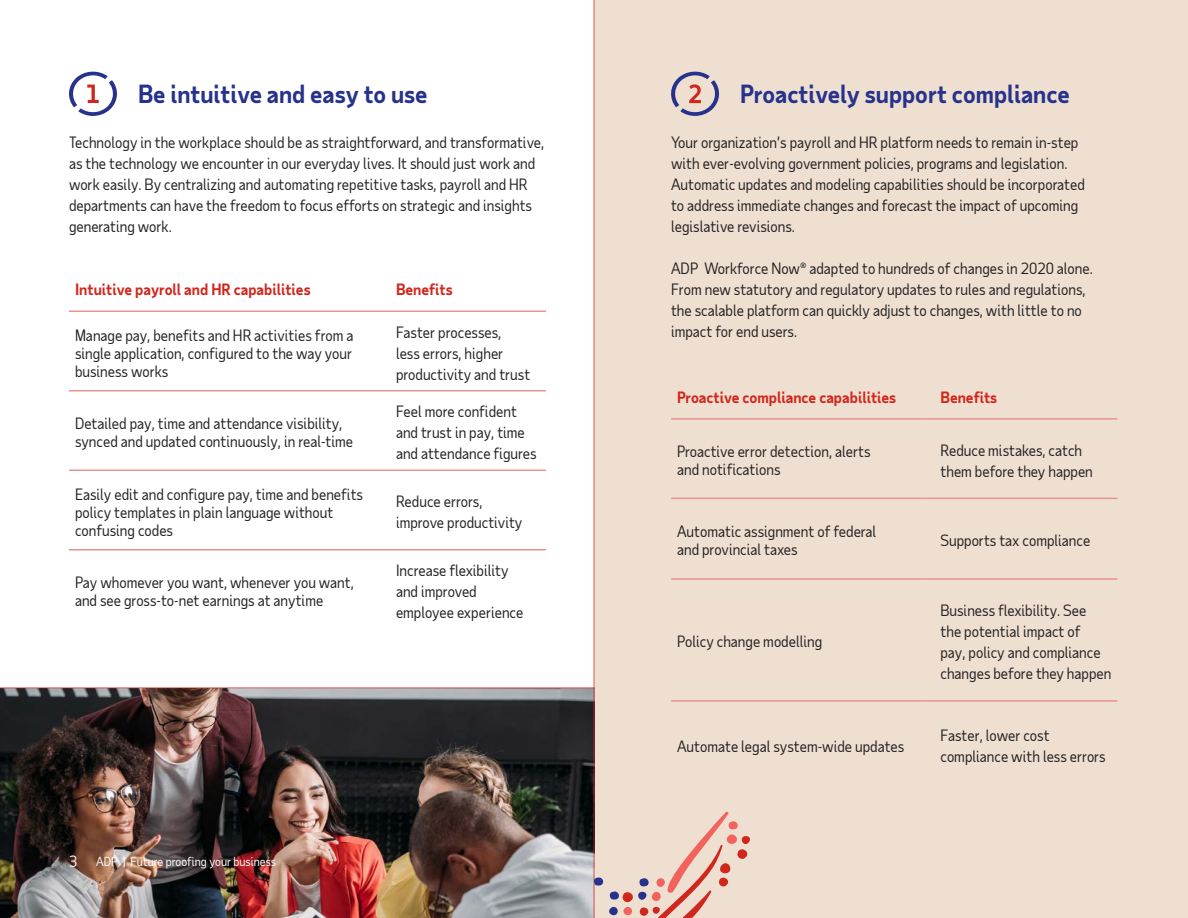
<style>
.page{position:relative;width:1188px;height:918px;background:#fff}
.page>*{position:absolute;margin:0;border:0;box-sizing:border-box;transform-origin:0 0}
.First-level_heading{font:700 24px "Taub Sans";color:#26328c}
.Body{font:15px/21px "Taub Sans";color:#222}
.t1{font:700 15px "Taub Sans";color:#d0271d}
.Body-2{font:15px "Taub Sans";color:#fff}
.Body-3{font:12px "Taub Sans";color:#fff}
</style>
<div class="page">
<div style="left:595px;top:0;width:593px;height:918px;background:#efdfd1"></div>
<img style="left:0;top:688px;width:593px;height:230px">
<hr style="left:593px;top:0;width:2px;height:918px;background:#d0271d">
<hr style="left:0;top:687px;width:595px;height:1px;background:#d0271d">
<hr style="left:69px;top:310px;width:309px;height:2px;background:#e8938e">
<hr style="left:378px;top:310px;width:168px;height:2px;background:#e8938e">
<hr style="left:69px;top:390px;width:309px;height:2px;background:#e8938e">
<hr style="left:378px;top:390px;width:168px;height:2px;background:#e8938e">
<hr style="left:69px;top:470px;width:309px;height:1px;background:#e8938e">
<hr style="left:378px;top:470px;width:168px;height:1px;background:#e8938e">
<hr style="left:69px;top:549px;width:309px;height:1px;background:#e8938e">
<hr style="left:378px;top:549px;width:168px;height:1px;background:#e8938e">
<hr style="left:671px;top:418px;width:251px;height:2px;background:#e8938e">
<hr style="left:922px;top:418px;width:196px;height:2px;background:#e8938e">
<hr style="left:671px;top:498px;width:251px;height:1px;background:#e8938e">
<hr style="left:922px;top:498px;width:196px;height:1px;background:#e8938e">
<hr style="left:671px;top:578px;width:251px;height:2px;background:#e8938e">
<hr style="left:922px;top:578px;width:196px;height:2px;background:#e8938e">
<hr style="left:671px;top:700px;width:251px;height:2px;background:#e8938e">
<hr style="left:922px;top:700px;width:196px;height:2px;background:#e8938e">
<svg style="left:69px;top:71px;width:48px;height:45px"></svg>
<svg style="left:671px;top:71px;width:49px;height:45px"></svg>
<div style="left:623px;top:892px;width:10px;height:10px;background:#d0271d;border-radius:5px"></div>
<svg style="left:593px;top:877px;width:10px;height:10px"></svg>
<svg style="left:609px;top:891px;width:10px;height:9px"></svg>
<div style="left:609px;top:907px;width:9px;height:8px;background:#26328c;border-radius:4px"></div>
<div style="left:623px;top:907px;width:9px;height:8px;background:#f2635d;border-radius:4px"></div>
<svg style="left:628px;top:811px;width:122px;height:107px"></svg>
<p class="First-level_heading" style="left:138px;top:78px;width:291px">Be intuitive and easy to use</p>
<p class="Body" style="left:69px;top:132px;width:477px">Technology in the workplace should be as straightforward, and transformative, as the technology we encounter in our everyday lives. It should just work and work easily. By centralizing and automating repetitive tasks, payroll and HR departments can have the freedom to focus efforts on strategic and insights generating work.</p>
<p class="t1" style="left:75px;top:280px;width:237px">Intuitive payroll and HR capabilities</p>
<p class="t1" style="left:396px;top:280px;width:58px">Benefits</p>
<p class="Body" style="left:75px;top:326px;width:280px;line-height:18px;text-align:justify">Manage pay, benefits and HR activities from a single application, configured to the way your business works</p>
<p class="Body" style="left:396px;top:321px;width:136px">Faster processes,<br>less errors, higher productivity and trust</p>
<p class="Body" style="left:75px;top:414px;width:280px;line-height:18px">Detailed pay, time and attendance visibility, synced and updated continuously, in real-time</p>
<p class="Body" style="left:396px;top:401px;width:123px">Feel more confident</p>
<p class="Body" style="left:396px;top:422px;width:130px">and trust in pay, time</p>
<p class="Body" style="left:396px;top:443px;width:142px">and attendance figures</p>
<p class="Body" style="left:75px;top:485px;width:290px;line-height:18px">Easily edit and configure pay, time and benefits policy templates in plain language without confusing codes</p>
<p class="Body" style="left:396px;top:491px;width:128px">Reduce errors, improve productivity</p>
<p class="Body" style="left:75px;top:572px;width:280px">Pay whomever you want, whenever you want,</p>
<p class="Body" style="left:75px;top:590px;width:250px">and see gross-to-net earnings at anytime</p>
<p class="Body" style="left:396px;top:560px;width:129px">Increase flexibility and improved employee experience</p>
<p class="Body-2" style="left:69px;top:851px;width:10px">3</p>
<p class="Body-3" style="left:96px;top:853px;width:181px">ADP | Future proofing your business</p>
<p class="First-level_heading" style="left:740px;top:78px;width:331px">Proactively support compliance</p>
<p class="Body" style="left:671px;top:132px;width:415px">Your organization’s payroll and HR platform needs to remain in-step with ever-evolving government policies, programs and legislation.<br>Automatic updates and modeling capabilities should be incorporated to address immediate changes and forecast the impact of upcoming legislative revisions.</p>
<p class="Body" style="left:671px;top:258px;width:423px">ADP Workforce Now® adapted to hundreds of changes in 2020 alone.<br>From new statutory and regulatory updates to rules and regulations, the scalable platform can quickly adjust to changes, with little to no impact for end users.</p>
<p class="t1" style="left:677px;top:387px;width:221px">Proactive compliance capabilities</p>
<p class="t1" style="left:940px;top:387px;width:58px">Benefits</p>
<p class="Body" style="left:677px;top:442px;width:195px;line-height:18px">Proactive error detection, alerts and notifications</p>
<p class="Body" style="left:940px;top:439px;width:154px">Reduce mistakes, catch them before they happen</p>
<p class="Body" style="left:677px;top:522px;width:201px;line-height:18px">Automatic assignment of federal and provincial taxes</p>
<p class="Body" style="left:940px;top:530px;width:151px">Supports tax compliance</p>
<p class="Body" style="left:677px;top:631px;width:147px">Policy change modelling</p>
<p class="Body" style="left:940px;top:600px;width:172px">Business flexibility. See<br>the potential impact of<br>pay, policy and compliance changes before they happen</p>
<p class="Body" style="left:677px;top:735px;width:229px">Automate legal system-wide updates</p>
<p class="Body" style="left:940px;top:725px;width:167px">Faster, lower cost compliance with less errors</p>
</div>
